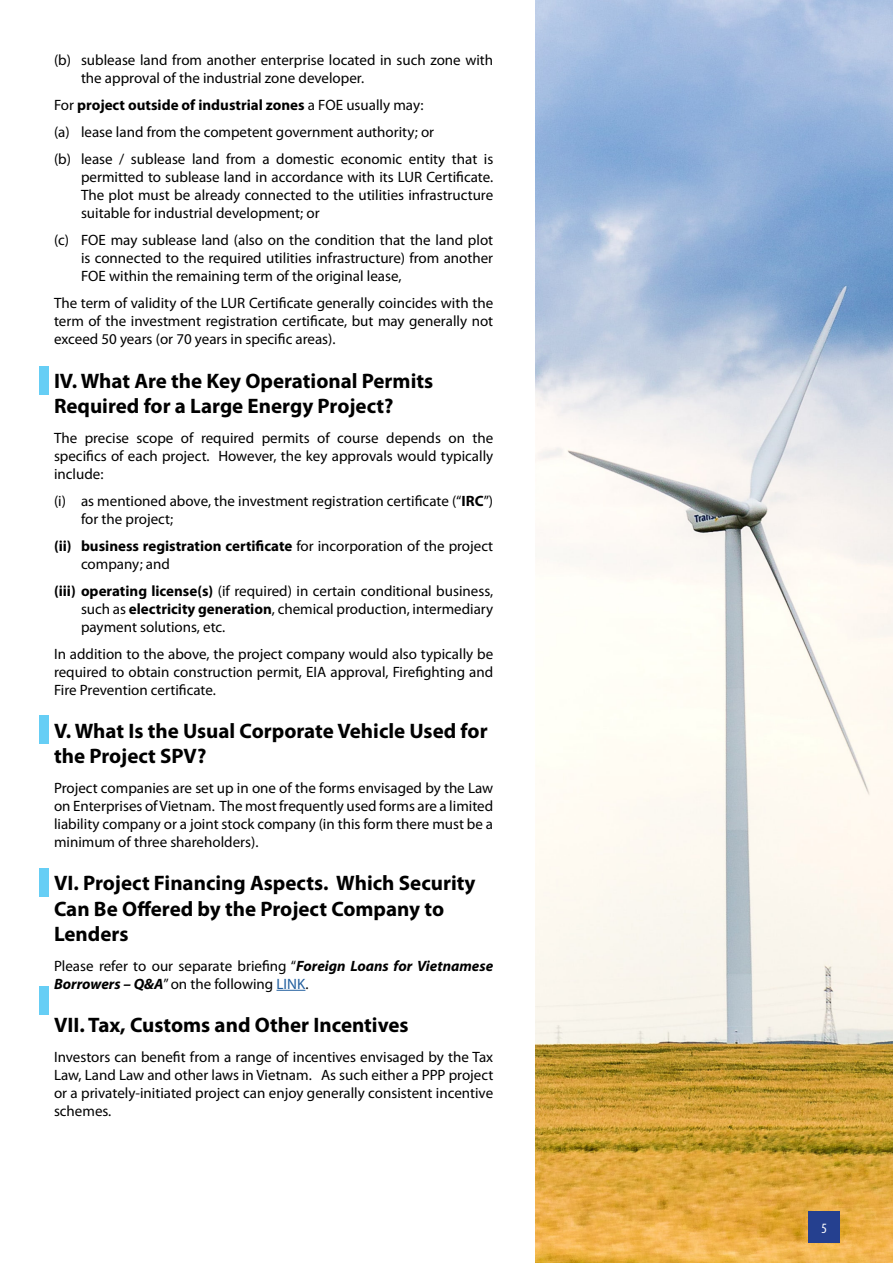
<style>
.page{position:relative;width:893px;height:1263px;background:#fff}
.page>*{position:absolute;margin:0;border:0;box-sizing:border-box;transform-origin:0 0}
.t1{font:700 21px/25.2px "Myriad Pro";color:#000}
.t2{font:15px/18px "Myriad Pro";color:#000;text-align:justify}
.t3{font:condensed 14.25px "Myriad Pro";color:#fff}
.s1{font-weight:700}
.s2{font-weight:700;font-style:italic}
.s3{color:#215e9e}
</style>
<div class="page">
<svg style="left:277px;top:990px;width:28px;height:1px"></svg>
<img style="left:535px;top:1px;width:357px;height:1261px">
<div style="left:39px;top:366px;width:9px;height:28px;background:#66cef5"></div>
<div style="left:39px;top:716px;width:9px;height:28px;background:#66cef5"></div>
<div style="left:39px;top:868px;width:9px;height:28px;background:#66cef5"></div>
<div style="left:39px;top:986px;width:9px;height:29px;background:#66cef5"></div>
<div style="left:808px;top:1211px;width:32px;height:32px;background:#25408f"></div>
<p class="t2" style="left:81px;top:51px;width:414px;text-indent:-27px">(b) sublease land from another enterprise located in such zone with the approval of the industrial zone developer.</p>
<p class="t2" style="left:54px;top:91px;width:441px;line-height:27px;text-align:left">For <span class="s1">project outside of industrial zones</span> a FOE usually may:<br>(a) lease land from the competent government authority; or<br>(b) lease / sublease land from a domestic economic entity that is</p>
<p class="t2" style="left:81px;top:168px;width:414px">permitted to sublease land in accordance with its LUR Certificate.<br>The plot must be already connected to the utilities infrastructure suitable for industrial development; or</p>
<p class="t2" style="left:81px;top:231px;width:414px;text-indent:-27px">(c) FOE may sublease land (also on the condition that the land plot is connected to the required utilities infrastructure) from another FOE within the remaining term of the original lease,</p>
<p class="t2" style="left:54px;top:294px;width:441px">The term of validity of the LUR Certificate generally coincides with the term of the investment registration certificate, but may generally not exceed 50 years (or 70 years in specific areas).</p>
<h1 class="t1" style="left:54px;top:367px;width:381px">IV. What Are the Key Operational Permits<br>Required for a Large Energy Project?</h1>
<p class="t2" style="left:54px;top:428px;width:441px">The precise scope of required permits of course depends on the specifics of each project. However, the key approvals would typically include:</p>
<p class="t2" style="left:81px;top:491px;width:414px;text-indent:-27px">(i) as mentioned above, the investment registration certificate (“<span class="s1">IRC</span>”) for the project;</p>
<p class="t2" style="left:81px;top:536px;width:414px;text-indent:-27px"><span class="s1">(ii) business registration certificate</span> for incorporation of the project company; and</p>
<p class="t2" style="left:81px;top:581px;width:414px;text-indent:-27px"><span class="s1">(iii) operating license(s)</span> (if required) in certain conditional business, such as <span class="s1">electricity generation</span>, chemical production, intermediary payment solutions, etc.</p>
<p class="t2" style="left:54px;top:644px;width:441px">In addition to the above, the project company would also typically be required to obtain construction permit, EIA approval, Firefighting and Fire Prevention certificate.</p>
<h1 class="t1" style="left:54px;top:717px;width:435px">V. What Is the Usual Corporate Vehicle Used for the Project SPV?</h1>
<p class="t2" style="left:54px;top:779px;width:441px">Project companies are set up in one of the forms envisaged by the Law on Enterprises of Vietnam. The most frequently used forms are a limited liability company or a joint stock company (in this form there must be a minimum of three shareholders).</p>
<h1 class="t1" style="left:54px;top:870px;width:423px">VI. Project Financing Aspects. Which Security<br>Can Be Offered by the Project Company to<br>Lenders</h1>
<p class="t2" style="left:54px;top:956px;width:441px">Please refer to our separate briefing “<span class="s2">Foreign Loans for Vietnamese<br>Borrowers – Q&amp;A</span>” on the following <span class="s3">LINK</span>.</p>
<h1 class="t1" style="left:54px;top:1011px;width:356px">VII. Tax, Customs and Other Incentives</h1>
<p class="t2" style="left:54px;top:1048px;width:441px">Investors can benefit from a range of incentives envisaged by the Tax Law, Land Law and other laws in Vietnam. As such either a PPP project or a privately-initiated project can enjoy generally consistent incentive schemes.</p>
<p class="t3" style="left:822px;top:1219px;width:7px">5</p>
</div>
